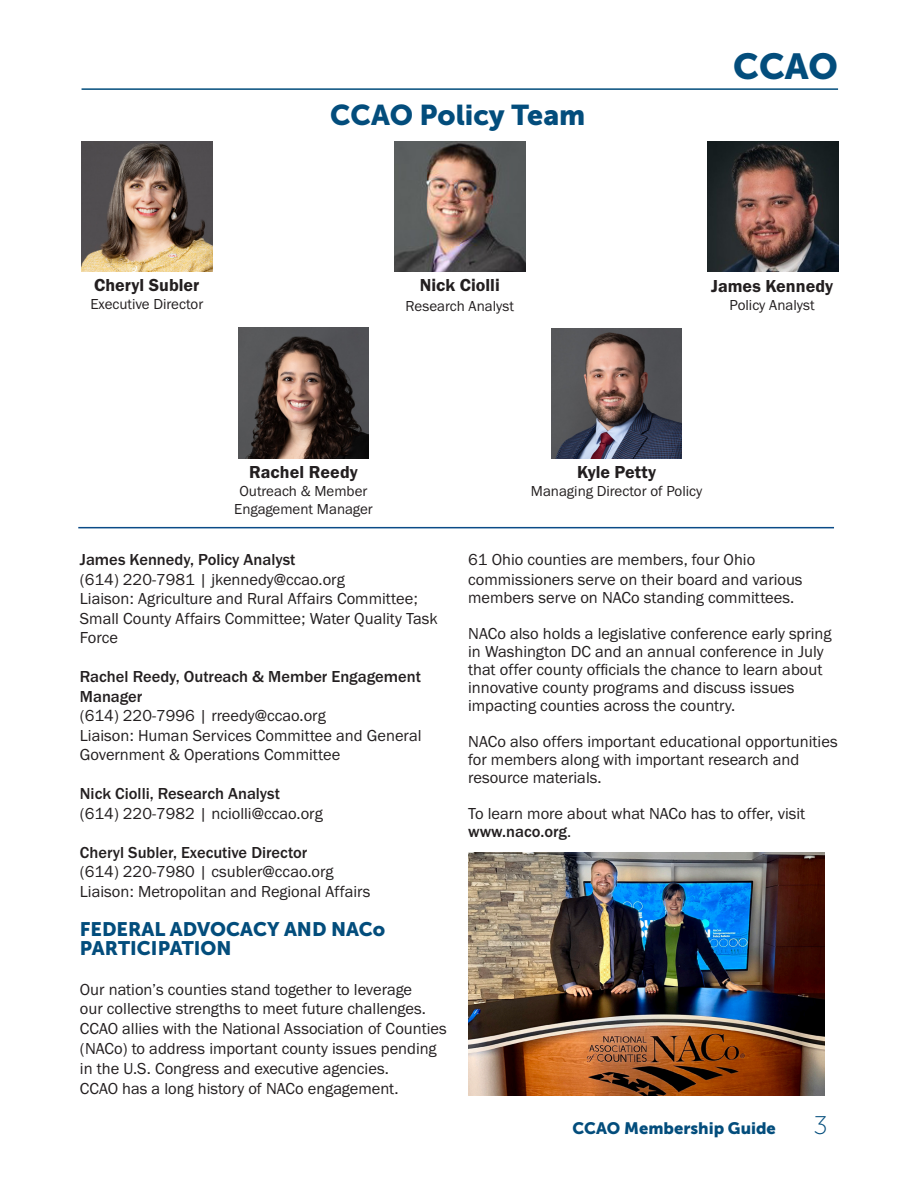
<style>
.page{position:relative;width:918px;height:1188px;background:#fff}
.page>*{position:absolute;margin:0;border:0;box-sizing:border-box;transform-origin:0 0}
.t1{font:36px "Museo Sans 900";color:#034d7c}
.t2{font:28.5px "Museo Sans 900";color:#034d7c}
.t3{font:25.5px "Museo Sans 100";color:#034d7c}
.t4{font:19.5px/19.5px "Museo Sans 900";color:#034d7c}
.t5{font:18px "Franklin Gothic URW Dem";color:#231f20}
.t6{font:16.5px/18px "Franklin Gothic URW Boo";color:#231f20}
.t7{font:500 16.5px/19.5px "Franklin Gothic URW";color:#231f20}
.t8{font:16.5px "Museo Sans 900";color:#034d7c}
.t9{font:15px "Franklin Gothic URW Boo";color:#231f20}
.s1{font-family:"Franklin Gothic URW";font-weight:500}
</style>
<div class="page">
<hr style="left:82px;top:88px;width:756px;height:2px;background:#034d7c">
<img style="left:468px;top:852px;width:357px;height:244px">
<img style="left:82px;top:141px;width:130px;height:131px">
<img style="left:395px;top:141px;width:130px;height:131px">
<img style="left:238px;top:328px;width:131px;height:130px">
<img style="left:551px;top:329px;width:131px;height:129px">
<hr style="left:78px;top:527px;width:756px;height:1px;background:#0b4b87">
<img style="left:708px;top:141px;width:130px;height:130px">
<p class="t5" style="left:94px;top:274px;width:107px">Cheryl Subler</p>
<p class="t9" style="left:90px;top:295px;width:114px">Executive Director</p>
<p class="t2" style="left:330px;top:98px;width:257px">CCAO Policy Team</p>
<p class="t5" style="left:420px;top:274px;width:81px">Nick Ciolli</p>
<p class="t9" style="left:406px;top:297px;width:110px">Research Analyst</p>
<h1 class="t1" style="left:733px;top:46px;width:106px">CCAO</h1>
<p class="t5" style="left:711px;top:275px;width:123px">James Kennedy</p>
<p class="t9" style="left:729px;top:295px;width:87px">Policy Analyst</p>
<p class="t5" style="left:249px;top:461px;width:110px">Rachel Reedy</p>
<p class="t9" style="left:239px;top:482px;width:129px">Outreach &amp; Member</p>
<p class="t9" style="left:234px;top:500px;width:140px">Engagement Manager</p>
<p class="t5" style="left:577px;top:461px;width:81px">Kyle Petty</p>
<p class="t9" style="left:531px;top:482px;width:173px">Managing Director of Policy</p>
<p class="t7" style="left:80px;top:550px;width:217px">James Kennedy, Policy Analyst</p>
<p class="t6" style="left:80px;top:570px;width:266px">(614) 220-7981 | jkennedy@ccao.org</p>
<p class="t6" style="left:80px;top:588px;width:359px;line-height:19.5px">Liaison: Agriculture and Rural Affairs Committee;<br>Small County Affairs Committee; Water Quality Task<br>Force</p>
<p class="t7" style="left:80px;top:667px;width:343px">Rachel Reedy, Outreach &amp; Member Engagement<br>Manager</p>
<p class="t6" style="left:80px;top:706px;width:247px">(614) 220-7996 | rreedy@ccao.org</p>
<p class="t6" style="left:80px;top:725px;width:343px;line-height:19.5px">Liaison: Human Services Committee and General<br>Government &amp; Operations Committee</p>
<p class="t7" style="left:80px;top:784px;width:202px">Nick Ciolli, Research Analyst</p>
<p class="t6" style="left:80px;top:804px;width:244px">(614) 220-7982 | nciolli@ccao.org</p>
<p class="t7" style="left:80px;top:842px;width:229px">Cheryl Subler, Executive Director</p>
<p class="t6" style="left:80px;top:862px;width:255px">(614) 220-7980 | csubler@ccao.org</p>
<p class="t6" style="left:80px;top:882px;width:292px">Liaison: Metropolitan and Regional Affairs</p>
<p class="t4" style="left:80px;top:919px;width:307px">FEDERAL ADVOCACY AND NACo<br>PARTICIPATION</p>
<p class="t6" style="left:80px;top:979px;width:369px;line-height:19.8px">Our nation’s counties stand together to leverage<br>our collective strengths to meet future challenges.<br>CCAO allies with the National Association of Counties (NACo) to address important county issues pending in the U.S. Congress and executive agencies.</p>
<p class="t6" style="left:80px;top:1079px;width:320px">CCAO has a long history of NACo engagement.</p>
<p class="t6" style="left:468px;top:549px;width:336px;line-height:19.8px">61 Ohio counties are members, four Ohio commissioners serve on their board and various</p>
<p class="t6" style="left:468px;top:588px;width:328px">members serve on NACo standing committees.</p>
<p class="t6" style="left:468px;top:624px;width:365px">NACo also holds a legislative conference early spring in Washington DC and an annual conference in July that offer county officials the chance to learn about innovative county programs and discuss issues impacting counties across the country.</p>
<p class="t6" style="left:468px;top:732px;width:371px">NACo also offers important educational opportunities for members along with important research and resource materials.</p>
<p class="t6" style="left:468px;top:804px;width:339px">To learn more about what NACo has to offer, visit <span class="s1">www.naco.org</span>.</p>
<p class="t8" style="left:572px;top:1119px;width:205px">CCAO Membership Guide</p>
<h3 class="t3" style="left:814px;top:1111px;width:16px">3</h3>
</div>
